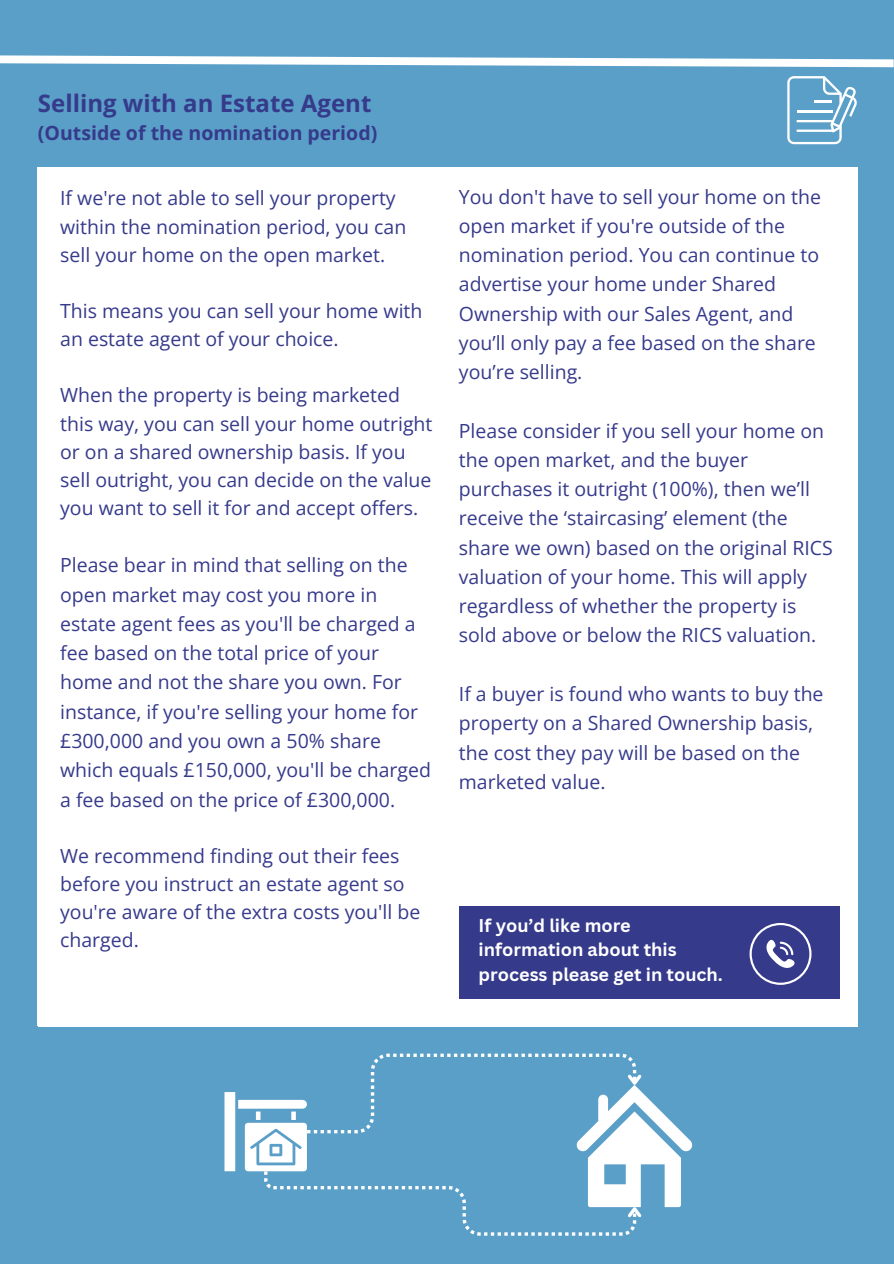
<style>
.page{position:relative;width:894px;height:1264px;background:#fff}
.page>*{position:absolute;margin:0;border:0;box-sizing:border-box;transform-origin:0 0}
.t1{font:700 24px "Open Sans";color:#363a8b}
.t2{font:19.5px/29.2px "Open Sans";color:#363a8b}
.t3{font:700 19.5px "Open Sans";color:#363a8b}
.t4{font:700 18px/24.8px "Canva Sans";color:#fff}
</style>
<div class="page">
<div style="left:0;top:0;width:893px;height:1263px;background:#5a9fc8"></div>
<div style="left:38px;top:167px;width:818px;height:858px;background:#fff"></div>
<svg style="left:0;top:55px;width:893px;height:89px"></svg>
<hr style="left:796px;top:110px;width:36px;height:3px;background:#fff">
<svg style="left:224px;top:1053px;width:468px;height:182px"></svg>
<div style="left:459px;top:906px;width:380px;height:93px;background:#363a8b"></div>
<svg style="left:749px;top:923px;width:62px;height:61px"></svg>
<p class="t1" style="left:38px;top:86px;width:335px">Selling with an Estate Agent</p>
<p class="t3" style="left:38px;top:119px;width:341px">(Outside of the nomination period)</p>
<p class="t2" style="left:60px;top:184px;width:347px;line-height:28.2px">If we're not able to sell your property within the nomination period, you can sell your home on the open market.</p>
<p class="t2" style="left:60px;top:296px;width:364px;line-height:28.2px">This means you can sell your home with an estate agent of your choice.</p>
<p class="t2" style="left:60px;top:381px;width:374px;line-height:28.2px">When the property is being marketed this way, you can sell your home outright or on a shared ownership basis. If you sell outright, you can decide on the value you want to sell it for and accept offers.</p>
<p class="t2" style="left:60px;top:550px;width:372px">Please bear in mind that selling on the open market may cost you more in estate agent fees as you'll be charged a fee based on the total price of your home and not the share you own. For instance, if you're selling your home for £300,000 and you own a 50% share which equals £150,000, you'll be charged a fee based on the price of £300,000.</p>
<p class="t2" style="left:60px;top:841px;width:361px;line-height:28.2px">We recommend finding out their fees before you instruct an estate agent so you're aware of the extra costs you'll be charged.</p>
<h1 class="t2" style="left:459px;top:181px;width:363px">You don't have to sell your home on the open market if you're outside of the nomination period. You can continue to advertise your home under Shared Ownership with our Sales Agent, and you’ll only pay a fee based on the share you’re selling.</h1>
<p class="t2" style="left:459px;top:415px;width:375px">Please consider if you sell your home on the open market, and the buyer purchases it outright (100%), then we’ll receive the ‘staircasing’ element (the share we own) based on the original RICS valuation of your home. This will apply regardless of whether the property is sold above or below the RICS valuation.</p>
<p class="t2" style="left:459px;top:678px;width:366px">If a buyer is found who wants to buy the property on a Shared Ownership basis, the cost they pay will be based on the marketed value.</p>
<p class="t4" style="left:478px;top:912px;width:246px">If you’d like more information about this process please get in touch.</p>
</div>
